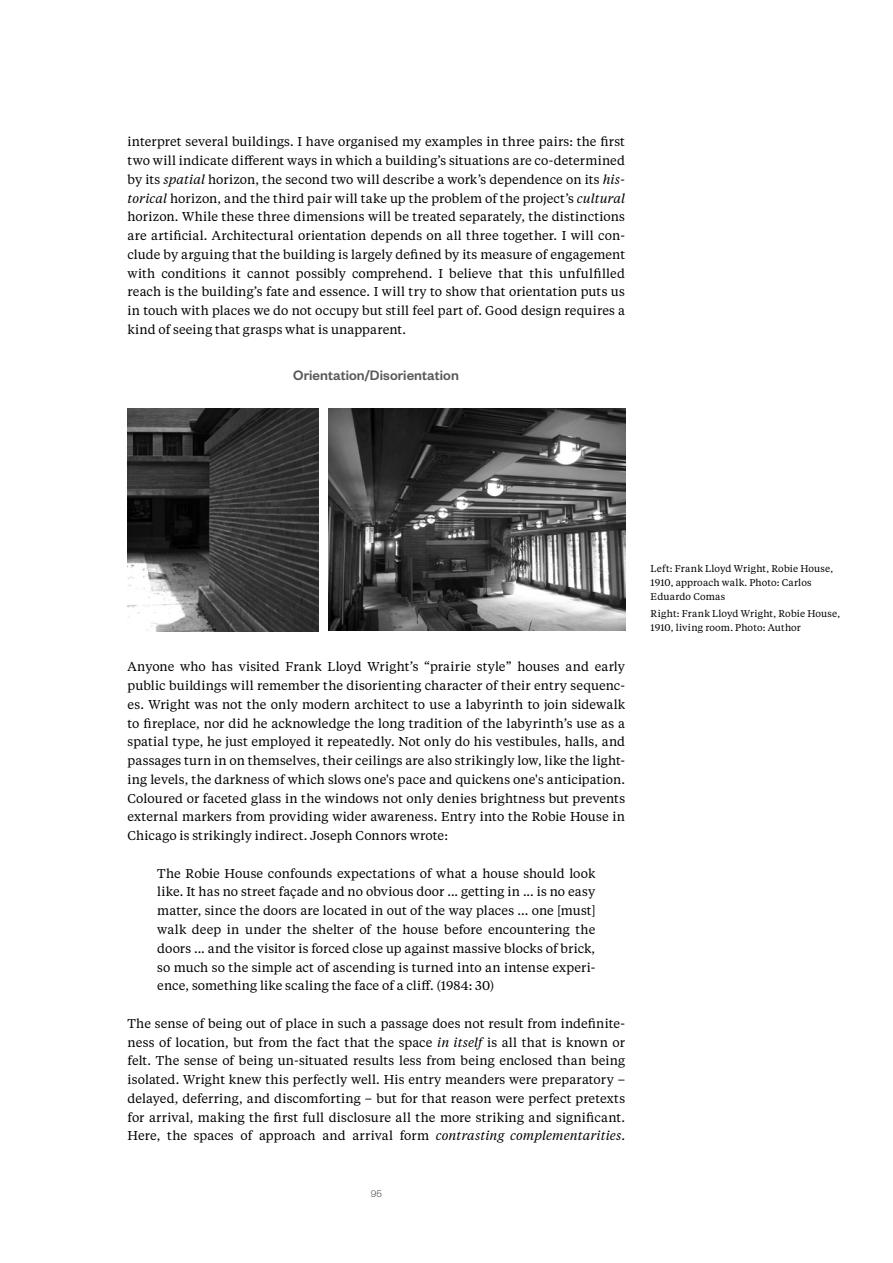
<style>
.page{position:relative;width:893px;height:1263px;background:#fff}
.page>*{position:absolute;margin:0;border:0;box-sizing:border-box;transform-origin:0 0}
.t1{font:500 15px "Founders Grotesk";letter-spacing:.005em;color:#58595b}
.t2{font:12.75px/18.8px "Tiempos Text";letter-spacing:.01em;color:#000;text-align:justify}
.t3{font:300 10.5px "Founders Grotesk";color:#58595b}
.t4{font:9.75px/13.5px "Tiempos Text";letter-spacing:.015em;color:#000}
.s1{font-style:italic}
</style>
<div class="page">
<img style="left:128px;top:408px;width:191px;height:223px">
<img style="left:329px;top:408px;width:296px;height:223px">
<p class="t2" style="left:128px;top:132px;width:499px">interpret several buildings. I have organised my examples in three pairs: the first two will indicate different ways in which a building’s situations are co-determined by its <span class="s1">spatial</span> horizon, the second two will describe a work’s dependence on its <span class="s1">his&shy;torical</span> horizon, and the third pair will take up the problem of the project’s <span class="s1">cultural </span>horizon. While these three dimensions will be treated separately, the distinctions are artificial. Architectural orientation depends on all three together. I will con&shy;clude by arguing that the building is largely defined by its measure of engagement with conditions it cannot possibly comprehend. I believe that this unfulfilled reach is the building’s fate and essence. I will try to show that orientation puts us in touch with places we do not occupy but still feel part of. Good design requires a kind of seeing that grasps what is unapparent.</p>
<p class="t1" style="left:293px;top:366px;width:167px">Orientation/Disorientation</p>
<p class="t2" style="left:128px;top:657px;width:499px">Anyone who has visited Frank Lloyd Wright’s “prairie style” houses and early public buildings will remember the disorienting character of their entry sequenc&shy;es. Wright was not the only modern architect to use a labyrinth to join sidewalk to fireplace, nor did he acknowledge the long tradition of the labyrinth’s use as a spatial type, he just employed it repeatedly. Not only do his vestibules, halls, and passages turn in on themselves, their ceilings are also strikingly low, like the light&shy;ing levels, the darkness of which slows one's pace and quickens one's anticipation.<br>Coloured or faceted glass in the windows not only denies brightness but prevents external markers from providing wider awareness. Entry into the Robie House in Chicago is strikingly indirect. Joseph Connors wrote:</p>
<p class="t2" style="left:157px;top:863px;width:439px">The Robie House confounds expectations of what a house should look like. It has no street façade and no obvious door ... getting in ... is no easy matter, since the doors are located in out of the way places ... one [must] walk deep in under the shelter of the house before encountering the doors ... and the visitor is forced close up against massive blocks of brick, so much so the simple act of ascending is turned into an intense experi&shy;ence, something like scaling the face of a cliff. (1984: 30)</p>
<p class="t2" style="left:128px;top:1013px;width:499px">The sense of being out of place in such a passage does not result from indefinite&shy;ness of location, but from the fact that the space <span class="s1">in itself</span> is all that is known or felt. The sense of being un-situated results less from being enclosed than being isolated. Wright knew this perfectly well. His entry meanders were preparatory – delayed, deferring, and discomforting – but for that reason were perfect pretexts for arrival, making the first full disclosure all the more striking and significant.<br>Here, the spaces of approach and arrival form <span class="s1">contrasting complementarities</span>.</p>
<p class="t3" style="left:371px;top:1187px;width:13px">95</p>
<p class="t4" style="left:651px;top:562px;width:184px">Left: Frank Lloyd Wright, Robie House,<br>1910, approach walk. Photo: Carlos<br>Eduardo Comas</p>
<p class="t4" style="left:651px;top:607px;width:191px">Right: Frank Lloyd Wright, Robie House,<br>1910, living room. Photo: Author</p>
</div>
